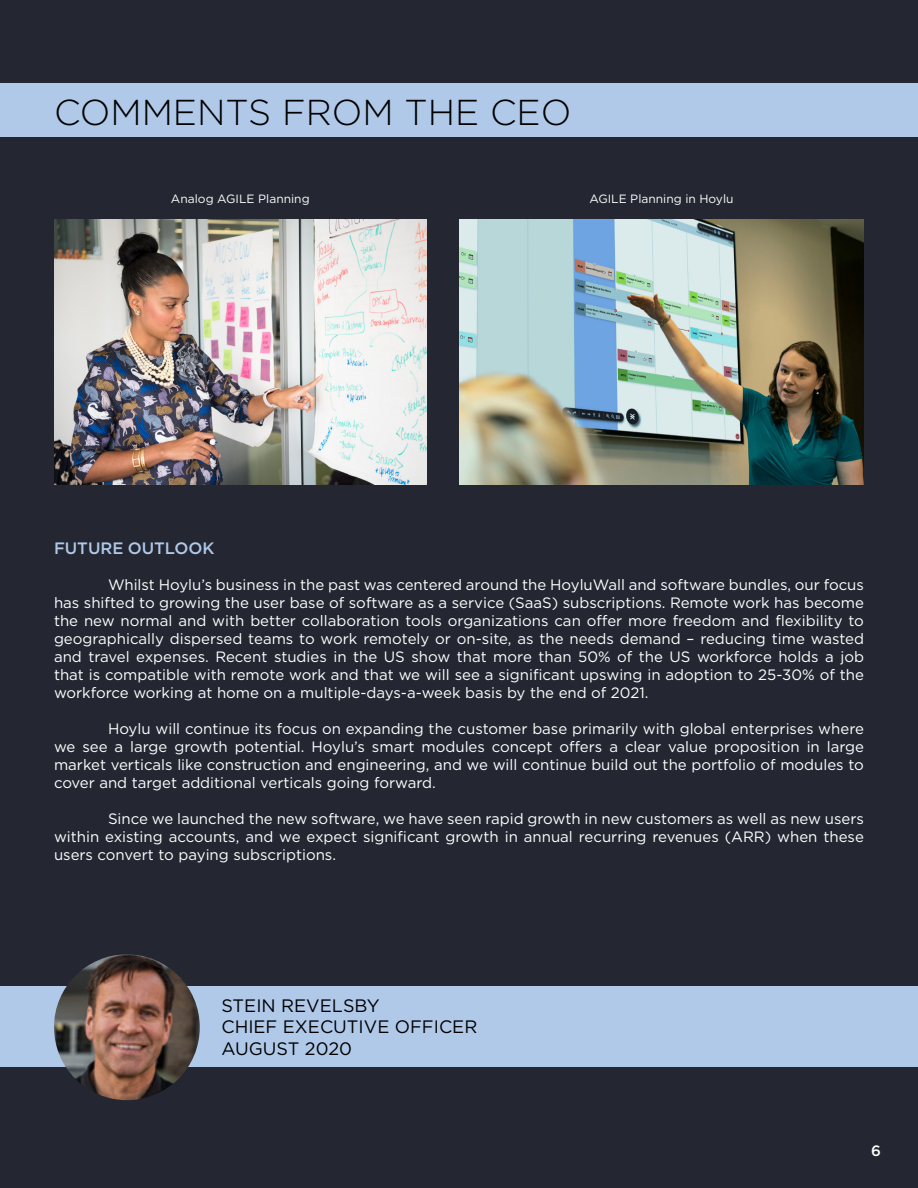
<style>
.page{position:relative;width:918px;height:1188px;background:#242732}
.page>*{position:absolute;margin:0;border:0;box-sizing:border-box;transform-origin:0 0}
.SECTION_HEADER{font:300 36px "Gotham";color:#000}
.t1{font:18px "Gotham";color:#000}
.Paragraph_Header{font:500 16.5px "Gotham";color:#b0c9e9}
.t2{font:15px/18px "Gotham";color:#fff;text-align:justify}
.t3{font:500 15px "Gotham";color:#fff}
.t4{font:12px "Gotham";color:#fff}
</style>
<div class="page">
<div style="left:0;top:83px;width:918px;height:53px;background:#b0c9e9"></div>
<div style="left:0;top:986px;width:918px;height:81px;background:#b0c9e9"></div>
<img style="left:459px;top:219px;width:405px;height:265px">
<img style="left:54px;top:954px;width:146px;height:146px;border-radius:73px">
<img style="left:54px;top:219px;width:373px;height:265px">
<p class="SECTION_HEADER" style="left:54px;top:89px;width:519px">COMMENTS FROM THE CEO</p>
<p class="t4" style="left:171px;top:191px;width:140px">Analog AGILE Planning</p>
<p class="t4" style="left:589px;top:191px;width:146px">AGILE Planning in Hoylu</p>
<p class="Paragraph_Header" style="left:54px;top:538px;width:162px">FUTURE OUTLOOK</p>
<p class="t2" style="left:54px;top:576px;width:812px;text-indent:54px">Whilst Hoylu’s business in the past was centered around the HoyluWall and software bundles, our focus has shifted to growing the user base of software as a service (SaaS) subscriptions. Remote work has become the new normal and with better collaboration tools organizations can offer more freedom and flexibility to geographically dispersed teams to work remotely or on-site, as the needs demand – reducing time wasted and travel expenses. Recent studies in the US show that more than 50% of the US workforce holds a job that is compatible with remote work and that we will see a significant upswing in adoption to 25-30% of the workforce working at home on a multiple-days-a-week basis by the end of 2021.</p>
<p class="t2" style="left:54px;top:720px;width:812px;text-indent:54px">Hoylu will continue its focus on expanding the customer base primarily with global enterprises where we see a large growth potential. Hoylu’s smart modules concept offers a clear value proposition in large market verticals like construction and engineering, and we will continue build out the portfolio of modules to cover and target additional verticals going forward.</p>
<p class="t2" style="left:54px;top:810px;width:812px;text-indent:54px">Since we launched the new software, we have seen rapid growth in new customers as well as new users within existing accounts, and we expect significant growth in annual recurring revenues (ARR) when these users convert to paying subscriptions.</p>
<p class="t1" style="left:221px;top:994px;width:160px">STEIN REVELSBY</p>
<p class="t1" style="left:221px;top:1015px;width:257px">CHIEF EXECUTIVE OFFICER</p>
<p class="t1" style="left:221px;top:1037px;width:132px">AUGUST 2020</p>
<p class="t3" style="left:871px;top:1141px;width:11px">6</p>
</div>
